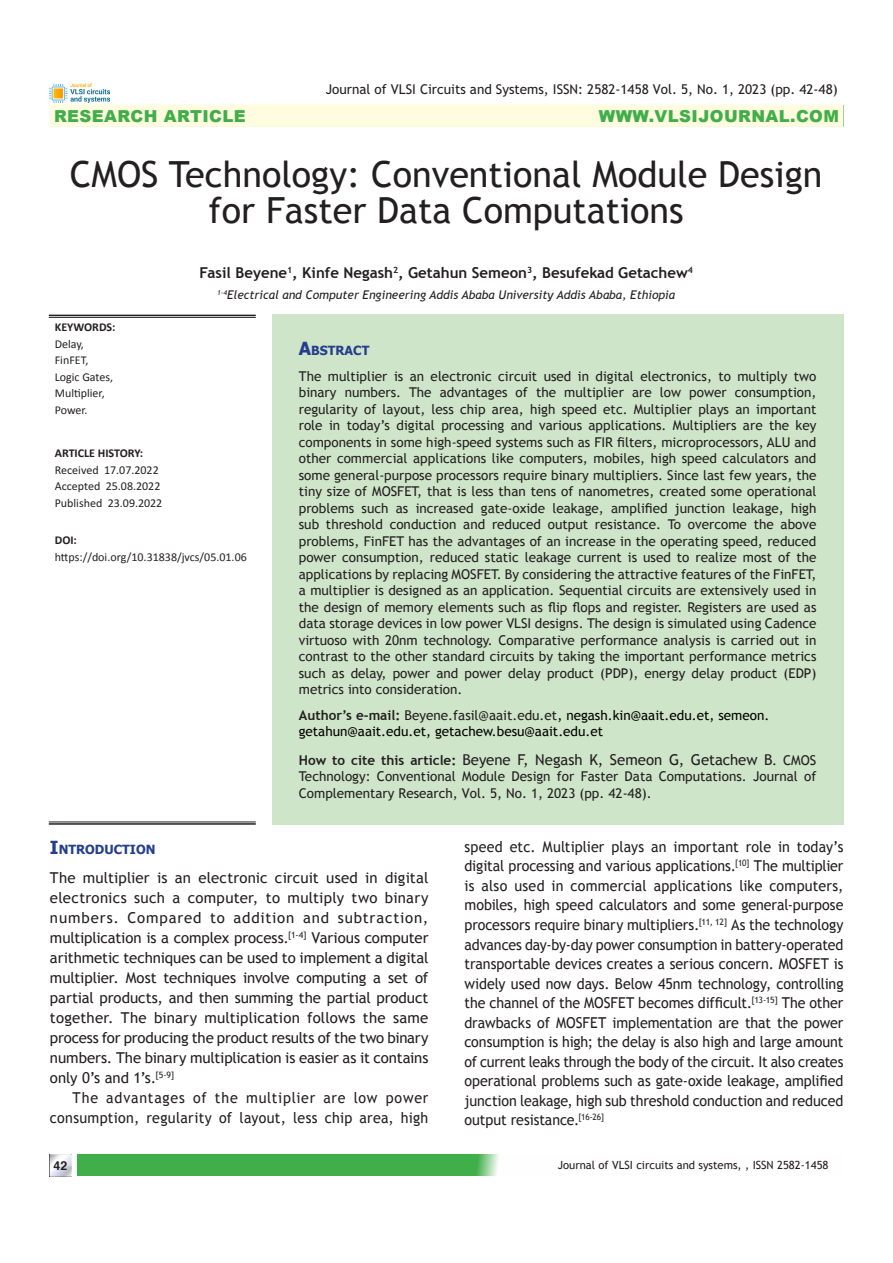
<style>
.page{position:relative;width:893px;height:1263px;background:#fff}
.page>*{position:absolute;margin:0;border:0;box-sizing:border-box;transform-origin:0 0}
.t1{font:36px/36px "Trebuchet MS";color:#231f20;text-align:center}
.t2{font:900 16.5px "Arial";letter-spacing:.025em;color:#40ae49}
.t3{font:15px/19.5px "Trebuchet MS";color:#231f20;text-align:justify;scale:.95 1}
.t4{font:15px/20px "Trebuchet MS";color:#231f20;text-align:justify}
.t5{font:15px/20px "Trebuchet MS";letter-spacing:.03em;color:#231f20;text-align:right;scale:.95 1}
.t6{font:700 15px "Trebuchet MS";color:#231f20}
.t7{font:13.5px/16.5px "Trebuchet MS";color:#231f20;text-align:justify}
.t8{font:13.5px/16.5px "Trebuchet MS";color:#000}
.t9{font:700 12.6px "Tahoma";color:#253f8e}
.t10{font:700 12.3px "Helvetica";color:#231f20}
.t11{font:12px/16.5px "Calibri";color:#231f20}
.t12{font:italic 12px "Trebuchet MS";color:#231f20}
.t13{font:700 12px "Calibri";color:#231f20}
.t14{font:11.25px "Trebuchet MS";color:#231f20}
.s1{font-size:18px}
.s2{font-weight:700;color:#231f20}
.s3{color:#231f20}
.s4{font-weight:700;font-size:13.5px}
.s5{font-size:13.5px}
</style>
<div class="page">
<div style="left:77px;top:1154px;width:422px;height:22px;background:#40ae49"></div>
<img style="left:49px;top:1154px;width:22px;height:22px">
<div style="left:50px;top:104px;width:793px;height:23px;background:#fffce0"></div>
<div style="left:272px;top:314px;width:571px;height:511px;background:#cfe5c9"></div>
<img style="left:50px;top:84px;width:60px;height:19px">
<hr style="left:49px;top:822px;width:207px;height:1px;background:#231f20">
<hr style="left:49px;top:823px;width:207px;height:2px;background:#231f20">
<hr style="left:49px;top:315px;width:207px;height:1px;background:#231f20">
<hr style="left:49px;top:317px;width:207px;height:1px;background:#231f20">
<p class="t7" style="left:326px;top:81px;width:513px">Journal of VLSI Circuits and Systems, ISSN: 2582-1458 Vol. 5, No. 1, 2023 (pp. 42-48)</p>
<p class="t2" style="left:54px;top:104px;width:193px">RESEARCH ARTICLE</p>
<p class="t2" style="left:599px;top:104px;width:242px">WWW.VLSIJOURNAL.COM</p>
<h1 class="t1" style="left:70px;top:157px;width:754px">CMOS Technology: Conventional Module Design for Faster Data Computations</h1>
<p class="t6" style="left:200px;top:263px;width:495px">Fasil Beyene<sup>1</sup>, Kinfe Negash<sup>2</sup>, Getahun Semeon<sup>3</sup>, Besufekad Getachew<sup>4</sup></p>
<p class="t12" style="left:217px;top:287px;width:459px"><sup>1-4</sup>Electrical and Computer Engineering Addis Ababa University Addis Ababa, Ethiopia</p>
<p class="t13" style="left:55px;top:319px;width:62px">KEYWORDS:</p>
<p class="t11" style="left:55px;top:335px;width:60px">Delay,<br>FinFET,<br>Logic Gates,<br>Multiplier,<br>Power.</p>
<p class="t13" style="left:55px;top:445px;width:90px">ARTICLE HISTORY:</p>
<p class="t11" style="left:55px;top:462px;width:109px">Received 17.07.2022<br>Accepted 25.08.2022<br>Published 23.09.2022</p>
<p class="t13" style="left:55px;top:532px;width:24px">DOI:</p>
<p class="t11" style="left:55px;top:548px;width:194px">https://doi.org/10.31838/jvcs/05.01.06</p>
<p class="t9" style="left:299px;top:342px;width:72px"><span class="s1">A</span>BSTRACT</p>
<p class="t7" style="left:299px;top:368px;width:519px">The multiplier is an electronic circuit used in digital electronics, to multiply two binary numbers. The advantages of the multiplier are low power consumption, regularity of layout, less chip area, high speed etc. Multiplier plays an important role in today’s digital processing and various applications. Multipliers are the key components in some high-speed systems such as FIR filters, microprocessors, ALU and other commercial applications like computers, mobiles, high speed calculators and some general-purpose processors require binary multipliers. Since last few years, the tiny size of MOSFET, that is less than tens of nanometres, created some operational problems such as increased gate-oxide leakage, amplified junction leakage, high sub threshold conduction and reduced output resistance. To overcome the above problems, FinFET has the advantages of an increase in the operating speed, reduced power consumption, reduced static leakage current is used to realize most of the applications by replacing MOSFET. By considering the attractive features of the FinFET, a multiplier is designed as an application. Sequential circuits are extensively used in the design of memory elements such as flip flops and register. Registers are used as data storage devices in low power VLSI designs. The design is simulated using Cadence virtuoso with 20nm technology. Comparative performance analysis is carried out in contrast to the other standard circuits by taking the important performance metrics such as delay, power and power delay product (PDP), energy delay product (EDP) metrics into consideration.</p>
<p class="t8" style="left:299px;top:707px;width:472px"><span class="s2">Author’s e-mail:</span> <span class="s3">Beyene.fasil@aait.edu.et</span>, negash.kin@aait.edu.et, semeon. getahun@aait.edu.et, getachew.besu@aait.edu.et</p>
<p class="t4" style="left:299px;top:749px;width:519px"><span class="s4">How to cite this article:</span> Beyene F, Negash K, Semeon G, Getachew B<span class="s5">. CMOS</span></p>
<p class="t7" style="left:299px;top:768px;width:519px">Technology: Conventional Module Design for Faster Data Computations. Journal of<br>Complementary Research, Vol. 5, No. 1, 2023 (pp. 42-48).</p>
<p class="t9" style="left:50px;top:841px;width:107px"><span class="s1">I</span>NTRODUCTION</p>
<p class="t4" style="left:50px;top:868px;width:380px">The multiplier is an electronic circuit used in digital electronics such a computer, to multiply two binary numbers. Compared to addition and subtraction, multiplication is a complex process.<sup>[1-4]</sup> Various computer arithmetic techniques can be used to implement a digital multiplier. Most techniques involve computing a set of partial products, and then summing the partial product together. The binary multiplication follows the same process for producing the product results of the two binary numbers. The binary multiplication is easier as it contains only 0’s and 1’s.<sup>[5-9]</sup></p>
<p class="t5" style="left:50px;top:1087px;width:400px">The advantages of the multiplier are low power consumption, regularity of layout, less chip area, high</p>
<p class="t3" style="left:464px;top:837px;width:400px">speed etc. Multiplier plays an important role in today’s digital processing and various applications.<sup>[10]</sup> The multiplier is also used in commercial applications like computers, mobiles, high speed calculators and some general-purpose processors require binary multipliers.<sup>[11,</sup> <sup>12]</sup> As the technology advances day-by-day power consumption in battery-operated transportable devices creates a serious concern. MOSFET is widely used now days. Below 45nm technology, controlling the channel of the MOSFET becomes difficult.<sup>[13-15]</sup> The other drawbacks of MOSFET implementation are that the power consumption is high; the delay is also high and large amount of current leaks through the body of the circuit. It also creates operational problems such as gate-oxide leakage, amplified junction leakage, high sub threshold conduction and reduced output resistance.<sup>[16-26]</sup></p>
<p class="t10" style="left:54px;top:1158px;width:15px">42</p>
<p class="t14" style="left:558px;top:1158px;width:272px">Journal of VLSI circuits and systems, , ISSN 2582-1458</p>
</div>
